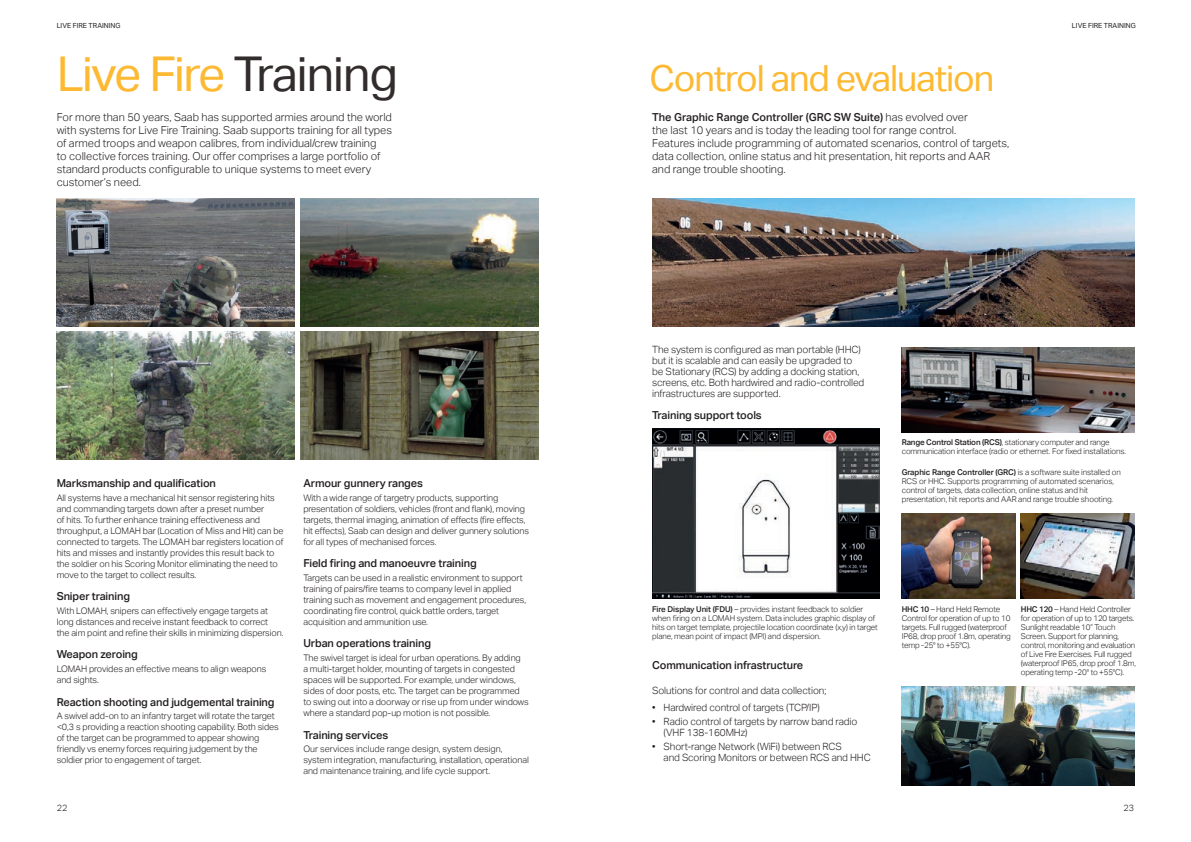
<style>
.page{position:relative;width:1191px;height:842px;background:#fff}
.page>*{position:absolute;margin:0;border:0;box-sizing:border-box;transform-origin:0 0}
.t1{font:48px "Aktiv Grotesk";letter-spacing:-.03em;color:#fdb931}
.t2{font:36px "Aktiv Grotesk";letter-spacing:-.03em;color:#fdb931}
.t3{font:300 11px/13px "Aktiv Grotesk";color:#231f20}
.t4{font:500 11px "Aktiv Grotesk";letter-spacing:-.01em;color:#231f20}
.t5{font:300 10px/11px "Aktiv Grotesk";letter-spacing:-.01em;color:#231f20}
.t6{font:300 9px/11px "Aktiv Grotesk";letter-spacing:-.01em;color:#231f20}
.t7{font:300 8px/9px "Aktiv Grotesk";letter-spacing:-.02em;color:#231f20}
.t8{font:7px "Aktiv Grotesk";color:#231f20}
.s1{color:#322d2c}
.s2{font-weight:500}
</style>
<div class="page">
<img style="left:57px;top:198px;width:238px;height:128px">
<img style="left:57px;top:332px;width:238px;height:127px">
<img style="left:300px;top:198px;width:239px;height:128px">
<img style="left:652px;top:198px;width:482px;height:128px">
<img style="left:901px;top:686px;width:233px;height:99px">
<img style="left:300px;top:332px;width:239px;height:127px">
<img style="left:901px;top:347px;width:233px;height:85px">
<img style="left:901px;top:513px;width:114px;height:85px">
<img style="left:652px;top:428px;width:227px;height:170px">
<img style="left:1020px;top:513px;width:114px;height:85px">
<p class="t8" style="left:57px;top:21px;width:65px">LIVE FIRE TRAINING</p>
<p class="t8" style="left:1072px;top:21px;width:65px">LIVE FIRE TRAINING</p>
<h1 class="t1" style="left:57px;top:46px;width:343px">Live Fire <span class="s1">Training</span></h1>
<p class="t3" style="left:57px;top:111px;width:337px">For more than 50 years, Saab has supported armies around the world with systems for Live Fire Training. Saab supports training for all types of armed troops and weapon calibres, from individual/crew training<br>to collective forces training. Our offer comprises a large portfolio of standard products configurable to unique systems to meet every customer’s need.</p>
<h2 class="t2" style="left:649px;top:57px;width:346px">Control and evaluation</h2>
<p class="t3" style="left:652px;top:111px;width:358px"><span class="s2">The Graphic Range Controller (GRC SW Suite)</span> has evolved over<br>the last 10 years and is today the leading tool for range control.<br>Features include programming of automated scenarios, control of targets, data collection, online status and hit presentation, hit reports and AAR and range trouble shooting.</p>
<p class="t4" style="left:57px;top:477px;width:161px">Marksmanship and qualification</p>
<p class="t6" style="left:57px;top:492px;width:228px">All systems have a mechanical hit sensor registering hits and commanding targets down after a preset number<br>of hits. To further enhance training effectiveness and throughput, a LOMAH bar (Location of Miss and Hit) can be connected to targets. The LOMAH bar registers location of hits and misses and instantly provides this result back to the soldier on his Scoring Monitor eliminating the need to move to the target to collect results.</p>
<p class="t4" style="left:57px;top:590px;width:75px">Sniper training</p>
<p class="t6" style="left:57px;top:605px;width:228px">With LOMAH, snipers can effectively engage targets at long distances and receive instant feedback to correct<br>the aim point and refine their skills in minimizing dispersion.</p>
<p class="t4" style="left:57px;top:648px;width:83px">Weapon zeroing</p>
<p class="t6" style="left:57px;top:663px;width:211px">LOMAH provides an effective means to align weapons and sights.</p>
<p class="t4" style="left:57px;top:695px;width:219px">Reaction shooting and judgemental training</p>
<p class="t6" style="left:57px;top:711px;width:224px">A swivel add-on to an infantry target will rotate the target &lt;0,3 s providing a reaction shooting capability. Both sides of the target can be programmed to appear showing friendly vs enemy forces requiring judgement by the soldier prior to engagement of target.</p>
<p class="t4" style="left:303px;top:477px;width:121px">Armour gunnery ranges</p>
<p class="t6" style="left:303px;top:492px;width:227px">With a wide range of targetry products, supporting presentation of soldiers, vehicles (front and flank), moving targets, thermal imaging, animation of effects (fire effects, hit effects), Saab can design and deliver gunnery solutions for all types of mechanised forces.</p>
<p class="t4" style="left:303px;top:557px;width:175px">Field firing and manoeuvre training</p>
<p class="t6" style="left:303px;top:572px;width:224px">Targets can be used in a realistic environment to support training of pairs/fire teams to company level in applied training such as movement and engagement procedures, coordinating fire control, quick battle orders, target acquisition and ammunition use.</p>
<p class="t4" style="left:303px;top:637px;width:129px">Urban operations training</p>
<p class="t6" style="left:303px;top:652px;width:227px">The swivel target is ideal for urban operations. By adding<br>a multi-target holder, mounting of targets in congested spaces will be supported. For example, under windows, sides of door posts, etc. The target can be programmed to swing out into a doorway or rise up from under windows where a standard pop-up motion is not possible.</p>
<p class="t4" style="left:303px;top:728px;width:86px">Training services</p>
<p class="t6" style="left:303px;top:744px;width:227px">Our services include range design, system design, system integration, manufacturing, installation, operational and maintenance training, and life cycle support.</p>
<p class="t5" style="left:652px;top:344px;width:214px">The system is configured as man portable (HHC) but it is scalable and can easily be upgraded to be Stationary (RCS) by adding a docking station, screens, etc. Both hardwired and radio-controlled infrastructures are supported.</p>
<p class="t4" style="left:652px;top:409px;width:111px">Training support tools</p>
<p class="t7" style="left:901px;top:438px;width:226px"><span class="s2">Range Control Station (RCS)</span>, stationary computer and range communication interface (radio or ethernet. For fixed installations.</p>
<p class="t7" style="left:901px;top:468px;width:220px"><span class="s2">Graphic Range Controller (GRC)</span> is a software suite installed on RCS or HHC. Supports programming of automated scenarios, control of targets, data collection, online status and hit presentation, hit reports and AAR and range trouble shooting.</p>
<p class="t7" style="left:652px;top:605px;width:227px"><span class="s2">Fire Display Unit (FDU)</span> – provides instant feedback to soldier when firing on a LOMAH system. Data includes graphic display of hits on target template, projectile location coordinate (x,y) in target plane, mean point of impact (MPI) and dispersion.</p>
<p class="t4" style="left:652px;top:659px;width:153px">Communication infrastructure</p>
<p class="t5" style="left:652px;top:685px;width:176px">Solutions for control and data collection;</p>
<p class="t5" style="left:652px;top:702px;width:169px">• Hardwired control of targets (TCP/IP)</p>
<p class="t5" style="left:663px;top:716px;width:195px;text-indent:-11px">• Radio control of targets by narrow band radio (VHF 138-160MHz)</p>
<p class="t5" style="left:663px;top:741px;width:209px;text-indent:-11px">• Short-range Network (WiFi) between RCS<br>and Scoring Monitors or between RCS and HHC</p>
<p class="t7" style="left:901px;top:605px;width:111px"><span class="s2">HHC 10</span> – Hand Held Remote<br>Control for operation of up to 10 targets. Full rugged (waterproof<br>IP68, drop proof 1.8m, operating temp -25° to +55°C).</p>
<p class="t7" style="left:1020px;top:605px;width:117px"><span class="s2">HHC 120</span> – Hand Held Controller for operation of up to 120 targets.<br>Sunlight readable 10” Touch<br>Screen. Support for planning, control, monitoring and evaluation of Live Fire Exercises. Full rugged (waterproof IP65, drop proof 1.8m, operating temp -20° to +55°C).</p>
<p class="t6" style="left:57px;top:802px;width:12px">22</p>
<p class="t6" style="left:1123px;top:802px;width:12px">23</p>
</div>
